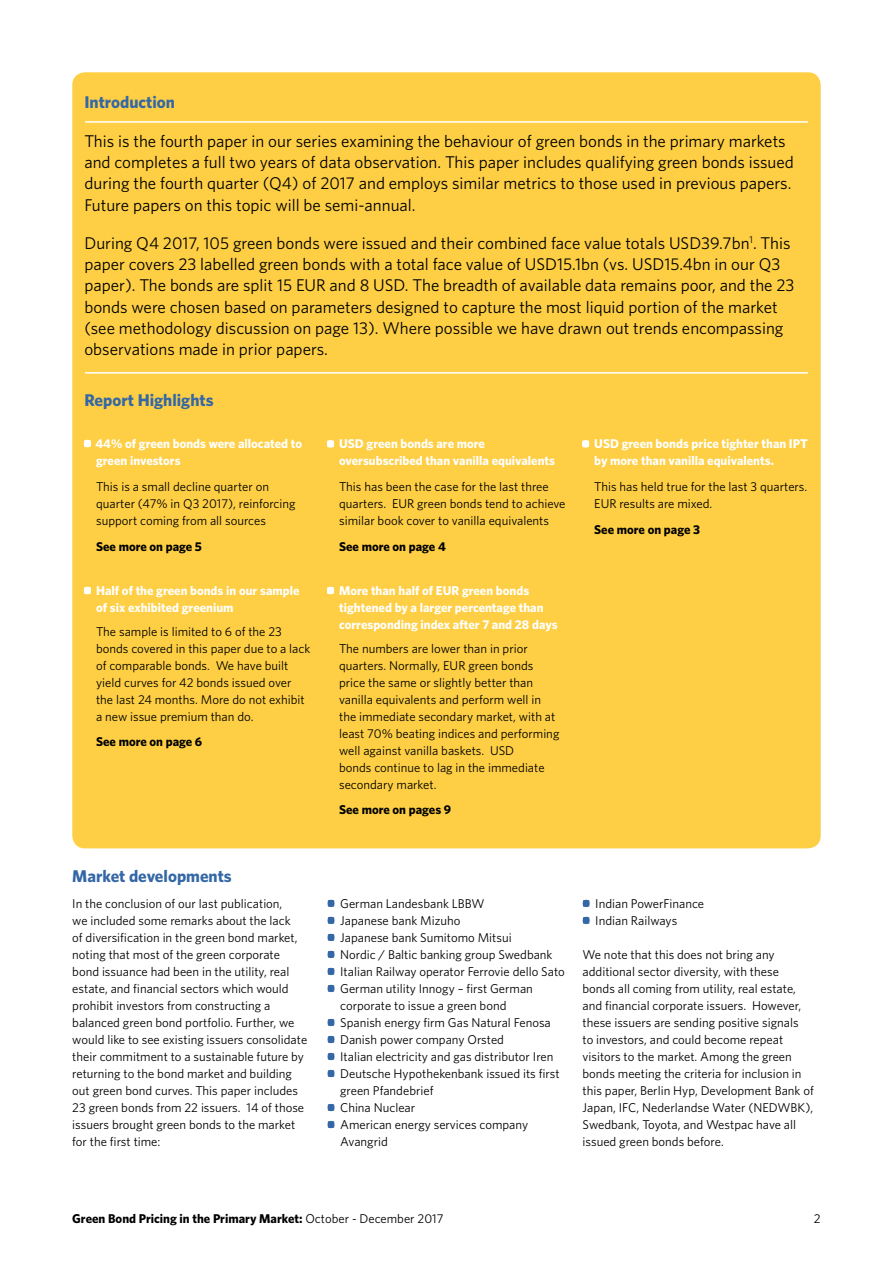
<style>
.page{position:relative;width:893px;height:1263px;background:#fff}
.page>*{position:absolute;margin:0;border:0;box-sizing:border-box;transform-origin:0 0}
.t1{font:16.95px/21.3px "Whitney";color:#000}
.t2{font:700 16.95px "Whitney";color:#3467a5}
.t3{font:12.75px/17px "Whitney";color:#000}
.t4{font:700 12.75px/17px "Whitney";color:#fff}
.t5{font:700 12.75px "Whitney";color:#000}
.s1{font-size:17.25px;color:#3467a5}
.s2{font-weight:400}
</style>
<div class="page">
<div style="left:72px;top:72px;width:749px;height:776px;background:#fecf44;border-radius:13px"></div>
<hr style="left:85px;top:121px;width:723px;height:2px;background:#fff">
<svg style="left:83px;top:439px;width:9px;height:9px"></svg>
<svg style="left:326px;top:440px;width:9px;height:8px"></svg>
<svg style="left:582px;top:440px;width:8px;height:8px"></svg>
<svg style="left:83px;top:586px;width:9px;height:9px"></svg>
<svg style="left:326px;top:586px;width:9px;height:9px"></svg>
<hr style="left:85px;top:372px;width:723px;height:2px;background:#fff">
<svg style="left:327px;top:899px;width:8px;height:8px"></svg>
<svg style="left:327px;top:916px;width:8px;height:8px"></svg>
<svg style="left:327px;top:933px;width:8px;height:8px"></svg>
<svg style="left:327px;top:950px;width:8px;height:9px"></svg>
<svg style="left:327px;top:967px;width:8px;height:9px"></svg>
<svg style="left:327px;top:984px;width:8px;height:9px"></svg>
<svg style="left:327px;top:1018px;width:8px;height:9px"></svg>
<svg style="left:327px;top:1035px;width:8px;height:9px"></svg>
<svg style="left:327px;top:1052px;width:8px;height:9px"></svg>
<svg style="left:327px;top:1069px;width:8px;height:9px"></svg>
<svg style="left:327px;top:1103px;width:8px;height:9px"></svg>
<svg style="left:327px;top:1120px;width:8px;height:9px"></svg>
<svg style="left:582px;top:899px;width:8px;height:8px"></svg>
<svg style="left:582px;top:916px;width:8px;height:9px"></svg>
<h1 class="t2" style="left:84px;top:91px;width:92px">Introduction</h1>
<p class="t1" style="left:84px;top:130px;width:711px">This is the fourth paper in our series examining the behaviour of green bonds in the primary markets and completes a full two years of data observation. This paper includes qualifying green bonds issued during the fourth quarter (Q4) of 2017 and employs similar metrics to those used in previous papers.<br>Future papers on this topic will be semi-annual.</p>
<p class="t1" style="left:84px;top:232px;width:712px">During Q4 2017, 105 green bonds were issued and their combined face value totals USD39.7bn<sup>1</sup>. This paper covers 23 labelled green bonds with a total face value of USD15.1bn (vs. USD15.4bn in our Q3 paper). The bonds are split 15 EUR and 8 USD. The breadth of available data remains poor, and the 23 bonds were chosen based on parameters designed to capture the most liquid portion of the market (see methodology discussion on page 13). Where possible we have drawn out trends encompassing observations made in prior papers.</p>
<h1 class="t2" style="left:84px;top:389px;width:131px">Report Highlights</h1>
<p class="t4" style="left:96px;top:435px;width:208px;text-indent:-12px">• 44% of green bonds were allocated to green investors</p>
<p class="t3" style="left:96px;top:478px;width:201px">This is a small decline quarter on quarter (47% in Q3 2017), reinforcing support coming from all sources</p>
<p class="t5" style="left:96px;top:538px;width:107px">See more on page 5</p>
<p class="t4" style="left:339px;top:435px;width:217px;text-indent:-12px">• USD green bonds are more oversubscribed than vanilla equivalents</p>
<p class="t3" style="left:339px;top:478px;width:228px">This has been the case for the last three quarters. EUR green bonds tend to achieve similar book cover to vanilla equivalents</p>
<p class="t5" style="left:339px;top:538px;width:108px">See more on page 4</p>
<p class="t4" style="left:594px;top:435px;width:215px;text-indent:-12px">• USD green bonds price tighter than IPT by more than vanilla equivalents.</p>
<p class="t3" style="left:594px;top:478px;width:214px">This has held true for the last 3 quarters.<br>EUR results are mixed.</p>
<p class="t5" style="left:594px;top:521px;width:107px">See more on page 3</p>
<p class="t4" style="left:96px;top:582px;width:205px;text-indent:-12px">• Half of the green bonds in our sample of six exhibited greenium</p>
<p class="t3" style="left:96px;top:622px;width:216px">The sample is limited to 6 of the 23 bonds covered in this paper due to a lack of comparable bonds. We have built yield curves for 42 bonds issued over the last 24 months. More do not exhibit a new issue premium than do.</p>
<p class="t5" style="left:96px;top:733px;width:108px">See more on page 6</p>
<p class="t4" style="left:339px;top:582px;width:220px;text-indent:-12px">• More than half of EUR green bonds tightened by a larger percentage than corresponding index after 7 and 28 days</p>
<p class="t3" style="left:339px;top:639px;width:222px">The numbers are lower than in prior quarters. Normally, EUR green bonds price the same or slightly better than vanilla equivalents and perform well in the immediate secondary market, with at least 70% beating indices and performing well against vanilla baskets. USD<br>bonds continue to lag in the immediate secondary market.</p>
<p class="t5" style="left:339px;top:801px;width:114px">See more on pages 9</p>
<h1 class="t2" style="left:72px;top:865px;width:161px">Market developments</h1>
<p class="t3" style="left:72px;top:895px;width:236px">In the conclusion of our last publication,<br>we included some remarks about the lack<br>of diversification in the green bond market, noting that most of the green corporate bond issuance had been in the utility, real estate, and financial sectors which would prohibit investors from constructing a balanced green bond portfolio. Further, we would like to see existing issuers consolidate their commitment to a sustainable future by returning to the bond market and building out green bond curves. This paper includes 23 green bonds from 22 issuers. 14 of those issuers brought green bonds to the market for the first time:</p>
<p class="t3" style="left:327px;top:895px;width:159px"><span class="s1">•</span> German Landesbank LBBW</p>
<p class="t3" style="left:327px;top:912px;width:135px"><span class="s1">•</span> Japanese bank Mizuho</p>
<p class="t3" style="left:327px;top:929px;width:186px"><span class="s1">•</span> Japanese bank Sumitomo Mitsui</p>
<p class="t3" style="left:327px;top:946px;width:227px"><span class="s1">•</span> Nordic / Baltic banking group Swedbank</p>
<p class="t3" style="left:327px;top:963px;width:239px"><span class="s1">•</span> Italian Railway operator Ferrovie dello Sato</p>
<p class="t3" style="left:340px;top:980px;width:194px;text-indent:-13px"><span class="s1">•</span> German utility Innogy – first German corporate to issue a green bond</p>
<p class="t3" style="left:327px;top:1014px;width:225px"><span class="s1">•</span> Spanish energy firm Gas Natural Fenosa</p>
<p class="t3" style="left:327px;top:1031px;width:178px"><span class="s1">•</span> Danish power company Orsted</p>
<p class="t3" style="left:327px;top:1048px;width:227px"><span class="s1">•</span> Italian electricity and gas distributor Iren</p>
<p class="t3" style="left:340px;top:1065px;width:221px;text-indent:-13px"><span class="s1">•</span> Deutsche Hypothekenbank issued its first green Pfandebrief</p>
<p class="t3" style="left:327px;top:1099px;width:89px"><span class="s1">•</span> China Nuclear</p>
<p class="t3" style="left:340px;top:1116px;width:189px;text-indent:-13px"><span class="s1">•</span> American energy services company<br>Avangrid</p>
<p class="t3" style="left:583px;top:895px;width:123px"><span class="s1">•</span> Indian PowerFinance</p>
<p class="t3" style="left:583px;top:912px;width:96px"><span class="s1">•</span> Indian Railways</p>
<p class="t3" style="left:583px;top:946px;width:233px">We note that this does not bring any additional sector diversity, with these bonds all coming from utility, real estate, and financial corporate issuers. However, these issuers are sending positive signals<br>to investors, and could become repeat visitors to the market. Among the green bonds meeting the criteria for inclusion in this paper, Berlin Hyp, Development Bank of Japan, IFC, Nederlandse Water (NEDWBK), Swedbank, Toyota, and Westpac have all issued green bonds before.</p>
<p class="t5" style="left:72px;top:1209px;width:373px">Green Bond Pricing in the Primary Market: <span class="s2">October - December 2017</span></p>
<p class="t3" style="left:814px;top:1209px;width:8px">2</p>
</div>
